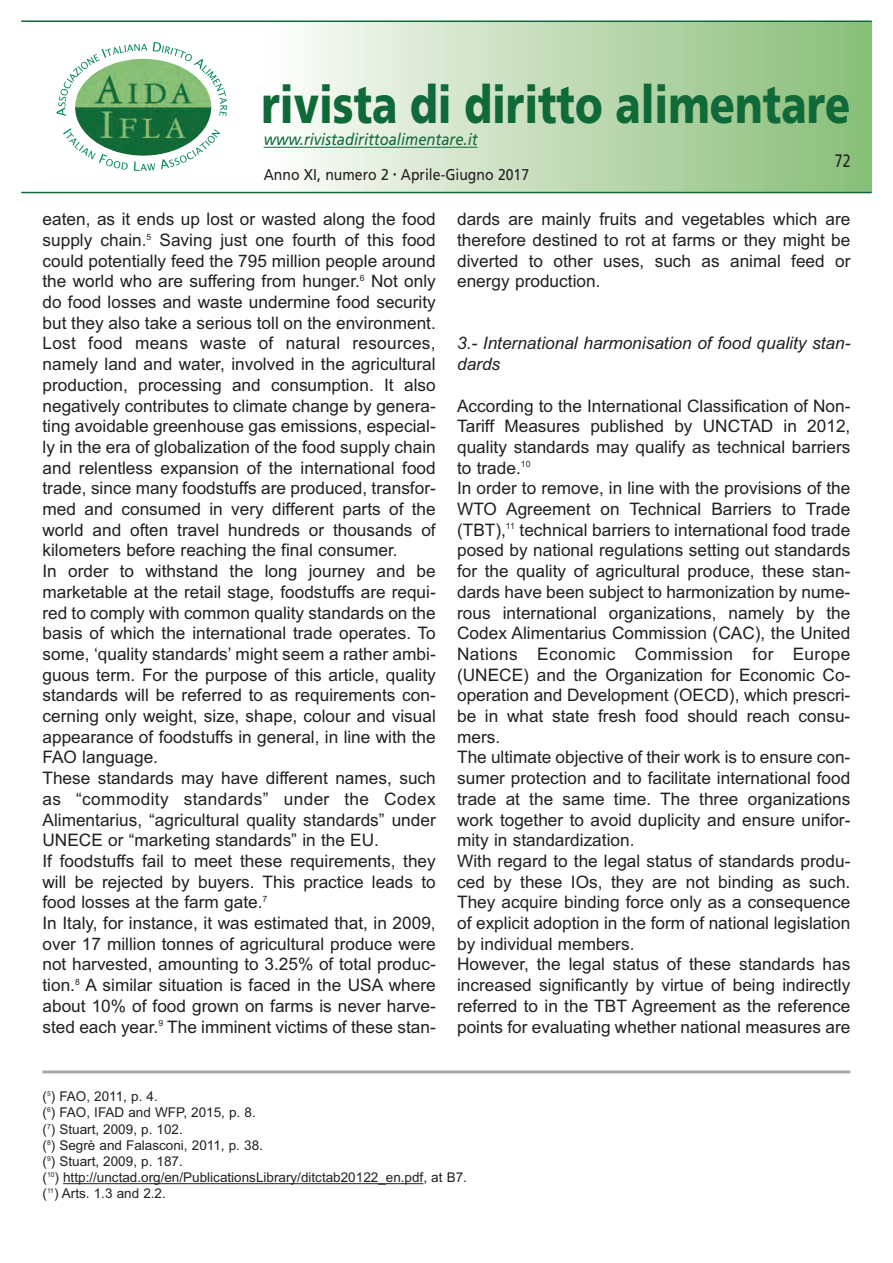
<style>
.page{position:relative;width:893px;height:1263px;background:#fff}
.page>*{position:absolute;margin:0;border:0;box-sizing:border-box;transform-origin:0 0}
.t1{font:900 52.5px "Frutiger";color:#106938;scale:.79 1}
.t2{font:18px "Frutiger";color:#231f20;scale:.78 1}
.t3{font:17.25px/20.7px "Arial";color:#231f20}
.t4{font:italic 17.25px/20.7px "Arial";color:#231f20}
.t5{font:italic 16.5px "Frutiger";color:#106938;scale:.9 1}
.t6{font:15.6px "Frutiger";color:#231f20;scale:.9 1}
.t7{font:13.5px/16.2px "Arial";color:#231f20}
</style>
<div class="page">
<div style="left:264px;top:21px;width:608px;height:170px;background:linear-gradient(to right,#fdfcfa,#87bc76)"></div>
<hr style="left:21px;top:21px;width:851px;height:1px;background:#106938">
<hr style="left:21px;top:192px;width:851px;height:1px;background:#106938">
<hr style="left:264px;top:147px;width:214px;height:1px;background:#106938">
<hr style="left:43px;top:1070px;width:807px;height:3px;background:#a8a9ad">
<hr style="left:63px;top:1183px;width:360px;height:1px;background:#231f20">
<img style="left:147px;top:59px;width:6px;height:37px">
<svg style="left:63px;top:128px;width:65px;height:42px"></svg>
<svg style="left:134px;top:161px;width:21px;height:10px"></svg>
<svg style="left:161px;top:129px;width:59px;height:40px"></svg>
<svg style="left:56px;top:44px;width:91px;height:72px"></svg>
<svg style="left:153px;top:42px;width:74px;height:74px"></svg>
<h1 class="t1" style="left:262px;top:84px;width:747px">rivista di diritto alimentare</h1>
<p class="t5" style="left:264px;top:133px;width:239px">www.rivistadirittoalimentare.it</p>
<p class="t6" style="left:264px;top:168px;width:297px">Anno XI, numero 2 <sup>•</sup> Aprile-Giugno 2017</p>
<p class="t2" style="left:835px;top:153px;width:22px">72</p>
<p class="t3" style="left:42px;top:209px;width:395px">eaten, as it ends up lost or wasted along the food supply chain.<sup>5</sup> Saving just one fourth of this food could potentially feed the 795 million people around the world who are suffering from hunger.<sup>6</sup> Not only do food losses and waste undermine food security but they also take a serious toll on the environment.<br>Lost food means waste of natural resources, namely land and water, involved in the agricultural production, processing and consumption. It also negatively contributes to climate change by genera&shy;ting avoidable greenhouse gas emissions, especial&shy;ly in the era of globalization of the food supply chain and relentless expansion of the international food trade, since many foodstuffs are produced, transfor&shy;med and consumed in very different parts of the world and often travel hundreds or thousands of kilometers before reaching the final consumer.<br>In order to withstand the long journey and be marketable at the retail stage, foodstuffs are requi&shy;red to comply with common quality standards on the basis of which the international trade operates. To some, ‘quality standards’ might seem a rather ambi&shy;guous term. For the purpose of this article, quality standards will be referred to as requirements con&shy;cerning only weight, size, shape, colour and visual appearance of foodstuffs in general, in line with the FAO language.<br>These standards may have different names, such as “commodity standards” under the Codex Alimentarius, “agricultural quality standards” under UNECE or “marketing standards” in the EU.<br>If foodstuffs fail to meet these requirements, they will be rejected by buyers. This practice leads to food losses at the farm gate.<sup>7<br></sup>In Italy, for instance, it was estimated that, in 2009, over 17 million tonnes of agricultural produce were not harvested, amounting to 3.25% of total produc&shy;tion.<sup>8</sup> A similar situation is faced in the USA where about 10% of food grown on farms is never harve&shy;sted each year.<sup>9</sup> The imminent victims of these stan-</p>
<p class="t3" style="left:457px;top:209px;width:395px;text-align:justify">dards are mainly fruits and vegetables which are therefore destined to rot at farms or they might be diverted to other uses, such as animal feed or energy production.</p>
<p class="t4" style="left:457px;top:333px;width:394px">3.- International harmonisation of food quality stan&shy;dards</p>
<p class="t3" style="left:457px;top:395px;width:395px">According to the International Classification of Non-Tariff Measures published by UNCTAD in 2012, quality standards may qualify as technical barriers to trade.<sup>10<br></sup>In order to remove, in line with the provisions of the WTO Agreement on Technical Barriers to Trade (TBT),<sup>11</sup> technical barriers to international food trade posed by national regulations setting out standards for the quality of agricultural produce, these stan&shy;dards have been subject to harmonization by nume&shy;rous international organizations, namely by the Codex Alimentarius Commission (CAC), the United Nations Economic Commission for Europe (UNECE) and the Organization for Economic Co&shy;operation and Development (OECD), which prescri&shy;be in what state fresh food should reach consu&shy;mers.<br>The ultimate objective of their work is to ensure con&shy;sumer protection and to facilitate international food trade at the same time. The three organizations work together to avoid duplicity and ensure unifor&shy;mity in standardization.<br>With regard to the legal status of standards produ&shy;ced by these IOs, they are not binding as such.<br>They acquire binding force only as a consequence of explicit adoption in the form of national legislation by individual members.<br>However, the legal status of these standards has increased significantly by virtue of being indirectly referred to in the TBT Agreement as the reference points for evaluating whether national measures are</p>
<p class="t7" style="left:43px;top:1088px;width:426px">(<sup>5</sup>) FAO, 2011, p. 4.<br>(<sup>6</sup>) FAO, IFAD and WFP, 2015, p. 8.<br>(<sup>7</sup>) Stuart, 2009, p. 102.<br>(<sup>8</sup>) Segrè and Falasconi, 2011, p. 38.<br>(<sup>9</sup>) Stuart, 2009, p. 187.<br>(<sup>10</sup>) http://unctad.org/en/PublicationsLibrary/ditctab20122_en.pdf, at B7. (<sup>11</sup>) Arts. 1.3 and 2.2.</p>
</div>
